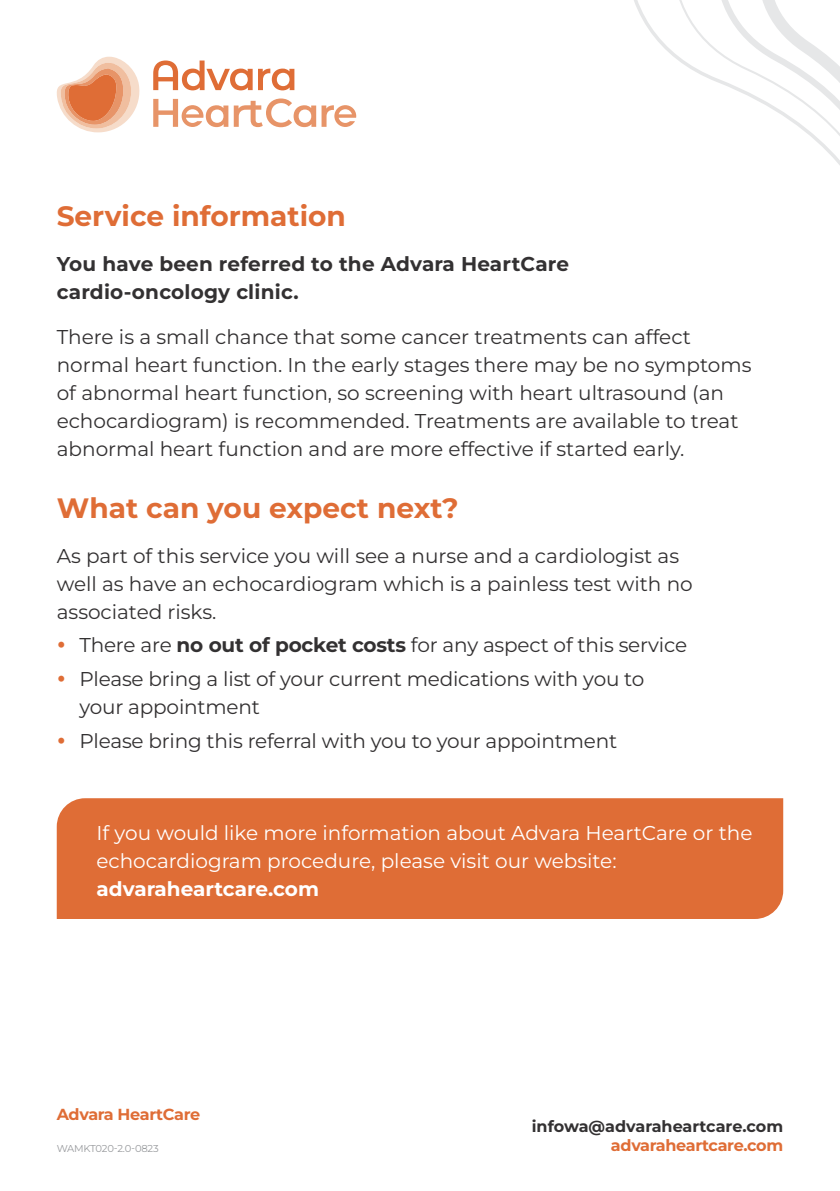
<style>
.page{position:relative;width:840px;height:1191px;background:#fff}
.page>*{position:absolute;margin:0;border:0;box-sizing:border-box;transform-origin:0 0}
.t1{font:700 28px "Montserrat";color:#df6d36}
.t2{font:20px/28px "Montserrat";color:#333132}
.t3{font:20px/28px "Montserrat";color:#fff}
.t4{font:700 20px/28px "Montserrat";letter-spacing:.01em;color:#333132}
.t5{font:700 20px "Montserrat";color:#fff}
.t6{font:700 16px "Montserrat";letter-spacing:-.02em;color:#df6d36}
.t7{font:700 16px "Montserrat";color:#333132}
.t8{font:10px "Montserrat";letter-spacing:-.02em;color:#989a9d}
.s1{font-weight:700}
</style>
<div class="page">
<div style="left:57px;top:798px;width:725px;height:121px;background:#df6d36"></div>
<svg style="left:634px;top:0;width:35px;height:52px"></svg>
<svg style="left:669px;top:0;width:170px;height:164px"></svg>
<svg style="left:153px;top:60px;width:99px;height:30px"></svg>
<svg style="left:258px;top:69px;width:36px;height:21px"></svg>
<svg style="left:57px;top:57px;width:83px;height:75px"></svg>
<svg style="left:234px;top:98px;width:122px;height:29px"></svg>
<svg style="left:153px;top:99px;width:75px;height:28px"></svg>
<h1 class="t1" style="left:57px;top:197px;width:290px">Service information</h1>
<p class="t4" style="left:57px;top:249px;width:513px">You have been referred to the Advara HeartCare cardio--oncology clinic.</p>
<p class="t2" style="left:57px;top:322px;width:695px">There is a small chance that some cancer treatments can affect normal heart function. In the early stages there may be no symptoms of abnormal heart function, so screening with heart ultrasound (an echocardiogram) is recommended. Treatments are available to treat abnormal heart function and are more effective if started early.</p>
<h1 class="t1" style="left:57px;top:489px;width:403px">What can you expect next?</h1>
<p class="t2" style="left:57px;top:541px;width:637px">As part of this service you will see a nurse and a cardiologist as well as have an echocardiogram which is a painless test with no associated risks.</p>
<p class="t2" style="left:79px;top:628px;width:608px;line-height:33.6px">There are <span class="s1">no out of pocket costs</span> for any aspect of this service<br>Please bring a list of your current medications with you to</p>
<p class="t2" style="left:79px;top:689px;width:539px;line-height:33.6px">your appointment<br>Please bring this referral with you to your appointment</p>
<p class="t3" style="left:96px;top:818px;width:657px">If you would like more information about Advara HeartCare or the echocardiogram procedure, please visit our website:</p>
<p class="t5" style="left:96px;top:876px;width:224px">advaraheartcare.com</p>
<p class="t6" style="left:57px;top:1103px;width:145px">Advara HeartCare</p>
<p class="t8" style="left:57px;top:1141px;width:103px">WAMKT020-2.0-0823</p>
<p class="t7" style="left:531px;top:1115px;width:253px">infowa@advaraheartcare.com</p>
<p class="t6" style="left:610px;top:1135px;width:174px">advaraheartcare.com</p>
</div>
